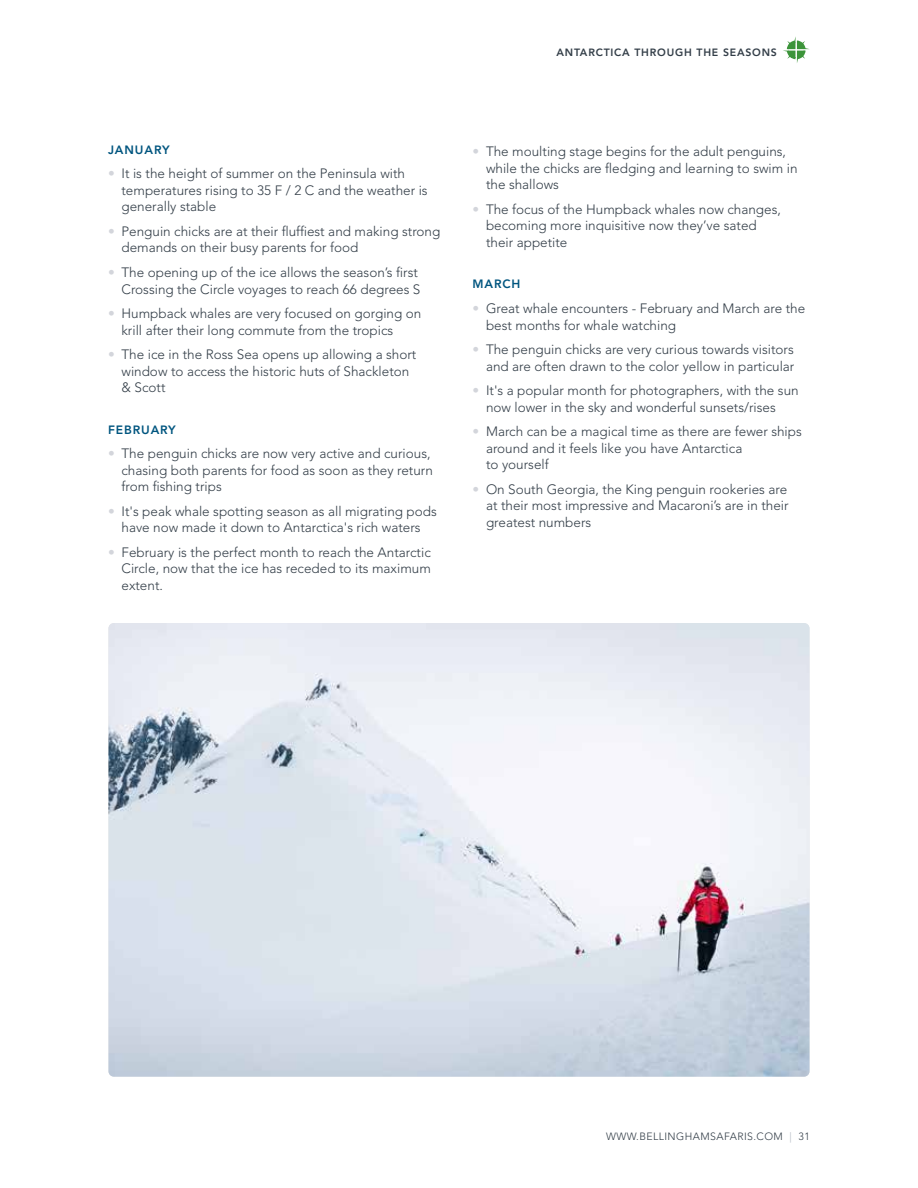
<style>
.page{position:relative;width:918px;height:1188px;background:#fff}
.page>*{position:absolute;margin:0;border:0;box-sizing:border-box;transform-origin:0 0}
.t1{font:300 13.5px/16.5px "Avenir LT Std";color:#333e48}
.t2{font:800 12px "Avenir LT Std";letter-spacing:.075em;color:#00557f}
.t3{font:300 10.5px "Avenir LT Std";letter-spacing:.04em;color:#333e48}
.t4{font:800 10.5px "Avenir LT Std";letter-spacing:.075em;color:#333e48}
.s1{color:#d3d5db}
.s2{color:#afb5bf}
</style>
<div class="page">
<svg style="left:783px;top:36px;width:27px;height:27px"></svg>
<img style="left:108px;top:623px;width:702px;height:454px">
<p class="t4" style="left:557px;top:46px;width:222px">ANTARCTICA THROUGH THE SEASONS</p>
<p class="t2" style="left:108px;top:143px;width:63px">JANUARY</p>
<p class="t1" style="left:122px;top:166px;width:308px;text-indent:-14px"><span class="s1">•</span> It is the height of summer on the Peninsula with temperatures rising to 35 F / 2 C and the weather is generally stable</p>
<p class="t1" style="left:122px;top:223px;width:320px;text-indent:-14px"><span class="s1">•</span> Penguin chicks are at their fluffiest and making strong demands on their busy parents for food</p>
<p class="t1" style="left:108px;top:264px;width:314px;text-align:right"><span class="s1">•</span> The opening up of the ice allows the season’s first<br>Crossing the Circle voyages to reach 66 degrees S</p>
<p class="t1" style="left:122px;top:305px;width:301px;text-indent:-14px"><span class="s1">•</span> Humpback whales are very focused on gorging on krill after their long commute from the tropics</p>
<p class="t1" style="left:122px;top:346px;width:296px;text-indent:-14px"><span class="s1">•</span> The ice in the Ross Sea opens up allowing a short window to access the historic huts of Shackleton &amp; Scott</p>
<p class="t2" style="left:108px;top:422px;width:69px">FEBRUARY</p>
<p class="t1" style="left:122px;top:445px;width:313px;text-indent:-14px"><span class="s1">•</span> The penguin chicks are now very active and curious, chasing both parents for food as soon as they return from fishing trips</p>
<p class="t1" style="left:108px;top:503px;width:330px;text-align:center"><span class="s1">•</span> It's peak whale spotting season as all migrating pods have now made it down to Antarctica's rich waters</p>
<p class="t1" style="left:122px;top:544px;width:311px;text-align:justify;text-indent:-14px"><span class="s1">•</span> February is the perfect month to reach the Antarctic Circle, now that the ice has receded to its maximum extent.</p>
<p class="t1" style="left:486px;top:144px;width:313px;text-indent:-14px"><span class="s1">•</span> The moulting stage begins for the adult penguins, while the chicks are fledging and learning to swim in the shallows</p>
<p class="t1" style="left:486px;top:201px;width:296px;text-indent:-14px"><span class="s1">•</span> The focus of the Humpback whales now changes, becoming more inquisitive now they’ve sated their appetite</p>
<p class="t2" style="left:472px;top:277px;width:50px">MARCH</p>
<p class="t1" style="left:486px;top:300px;width:321px;text-indent:-14px"><span class="s1">•</span> Great whale encounters - February and March are the best months for whale watching</p>
<p class="t1" style="left:472px;top:341px;width:323px;text-align:right"><span class="s1">•</span> The penguin chicks are very curious towards visitors and are often drawn to the color yellow in particular</p>
<p class="t1" style="left:486px;top:382px;width:314px;text-indent:-14px"><span class="s1">•</span> It's a popular month for photographers, with the sun now lower in the sky and wonderful sunsets/rises</p>
<p class="t1" style="left:486px;top:423px;width:317px;text-indent:-14px"><span class="s1">•</span> March can be a magical time as there are fewer ships around and it feels like you have Antarctica<br>to yourself</p>
<p class="t1" style="left:486px;top:481px;width:304px;text-align:justify;text-indent:-14px"><span class="s1">•</span> On South Georgia, the King penguin rookeries are at their most impressive and Macaroni’s are in their greatest numbers</p>
<p class="t3" style="left:606px;top:1130px;width:205px">WWW.BELLINGHAMSAFARIS.COM <span class="s2">|</span> 31</p>
</div>
